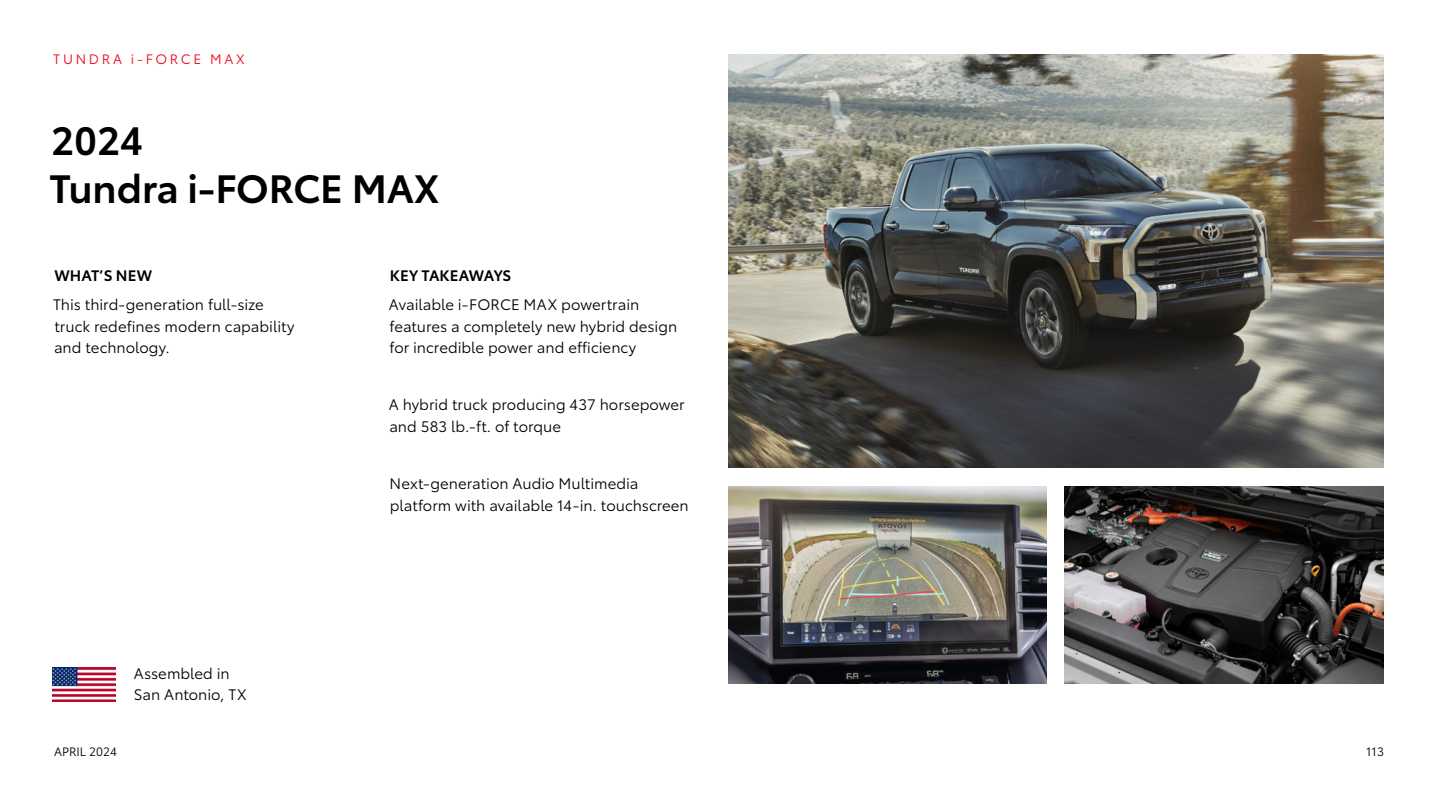
<style>
.page{position:relative;width:1438px;height:810px;background:#fff}
.page>*{position:absolute;margin:0;border:0;box-sizing:border-box;transform-origin:0 0}
.t1{font:600 39px "Toyota Type";color:#000}
.TextBox_Body{font:15px/21.8px "Toyota Type";color:#000}
.Text_Box_Title{font:600 15px "Toyota Type";letter-spacing:.005em;color:#000}
.t2{font:13.5px "Toyota Type";letter-spacing:.2em;color:#eb0a1e}
.t3{font:12px "Toyota Type";color:#000}
</style>
<div class="page">
<img style="left:1065px;top:486px;width:319px;height:198px">
<img style="left:728px;top:486px;width:319px;height:198px">
<img style="left:53px;top:667px;width:63px;height:35px">
<img style="left:728px;top:54px;width:656px;height:414px">
<p class="t2" style="left:53px;top:49px;width:193px">TUNDRA i-FORCE MAX</p>
<p class="t1" style="left:51px;top:111px;width:94px">2024</p>
<p class="t1" style="left:50px;top:159px;width:391px">Tundra i-FORCE MAX</p>
<p class="Text_Box_Title" style="left:54px;top:264px;width:99px">WHAT’S NEW</p>
<p class="TextBox_Body" style="left:53px;top:292px;width:243px">This third-generation full-size truck redefines modern capability and technology.</p>
<p class="TextBox_Body" style="left:134px;top:661px;width:115px">Assembled in<br>San Antonio, TX</p>
<p class="Text_Box_Title" style="left:390px;top:264px;width:123px">KEY TAKEAWAYS</p>
<p class="TextBox_Body" style="left:389px;top:292px;width:290px">Available i-FORCE MAX powertrain features a completely new hybrid design for incredible power and efficiency</p>
<p class="TextBox_Body" style="left:389px;top:393px;width:297px">A hybrid truck producing 437 horsepower and 583 lb.-ft. of torque</p>
<p class="TextBox_Body" style="left:390px;top:472px;width:301px">Next-generation Audio Multimedia platform with available 14-in. touchscreen</p>
<p class="t3" style="left:54px;top:743px;width:65px">APRIL 2024</p>
<p class="t3" style="left:1366px;top:743px;width:19px">113</p>
</div>
